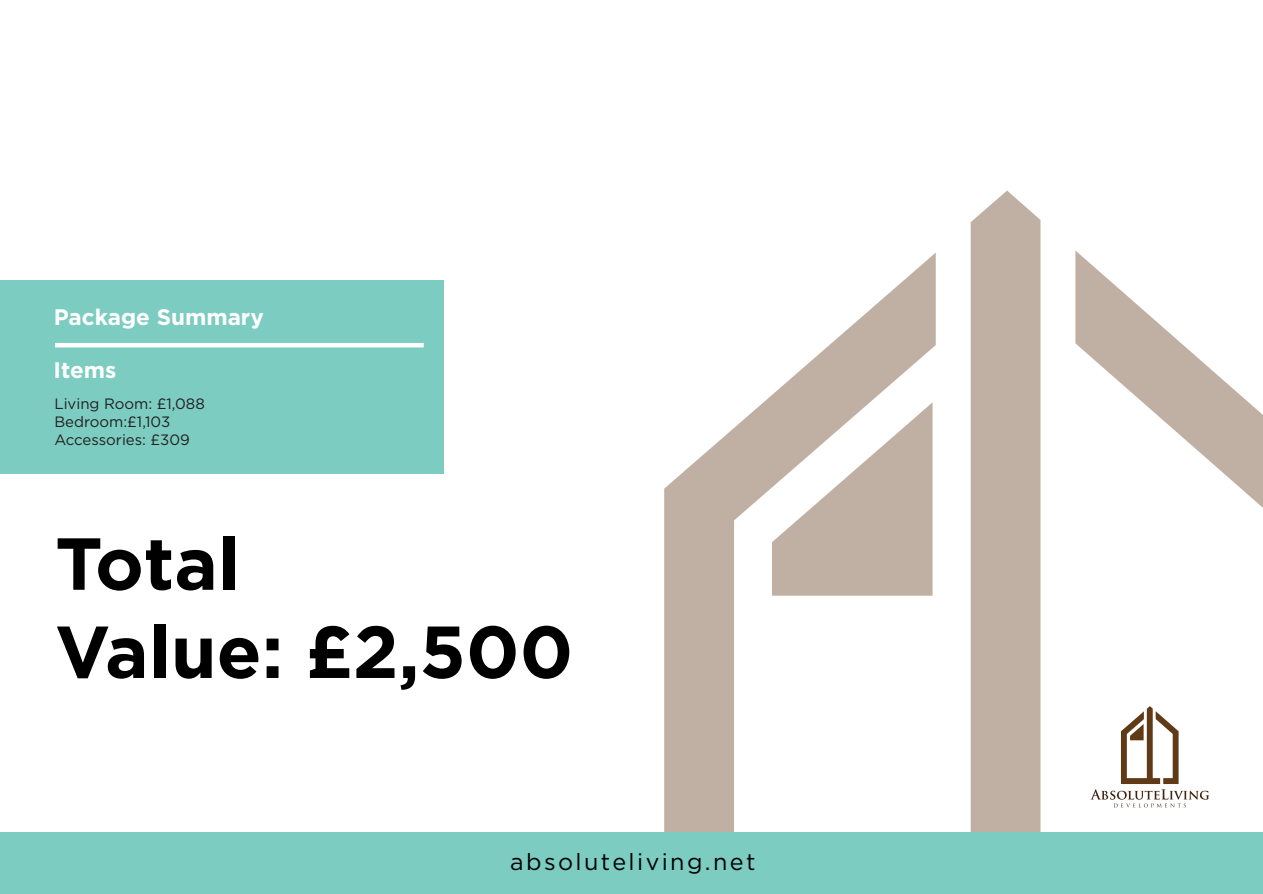
<style>
.page{position:relative;width:1263px;height:894px;background:#fff}
.page>*{position:absolute;margin:0;border:0;box-sizing:border-box;transform-origin:0 0}
.t1{font:700 73.5px/88.2px "Gotham";color:#000}
.t2{font:23.4px "Gotham";letter-spacing:.105em;color:#000}
.t3{font:700 22.5px "Gotham";color:#fff}
.t4{font:15px/18px "Gotham";color:#231f20}
</style>
<div class="page">
<svg style="left:664px;top:191px;width:412px;height:642px"></svg>
<svg style="left:1075px;top:251px;width:188px;height:582px"></svg>
<div style="left:0;top:833px;width:1263px;height:61px;background:#7cccc1"></div>
<div style="left:0;top:280px;width:444px;height:193px;background:#7cccc1"></div>
<hr style="left:55px;top:343px;width:369px;height:4px;background:#fff">
<svg style="left:1090px;top:706px;width:119px;height:101px"></svg>
<h3 class="t3" style="left:54px;top:304px;width:211px">Package Summary</h3>
<h3 class="t3" style="left:54px;top:357px;width:64px">Items</h3>
<p class="t4" style="left:54px;top:394px;width:152px">Living Room: £1,088<br>Bedroom:£1,103<br>Accessories: £309</p>
<h1 class="t1" style="left:55px;top:518px;width:520px">Total<br>Value: £2,500</h1>
<h2 class="t2" style="left:510px;top:849px;width:247px">absoluteliving.net</h2>
</div>
